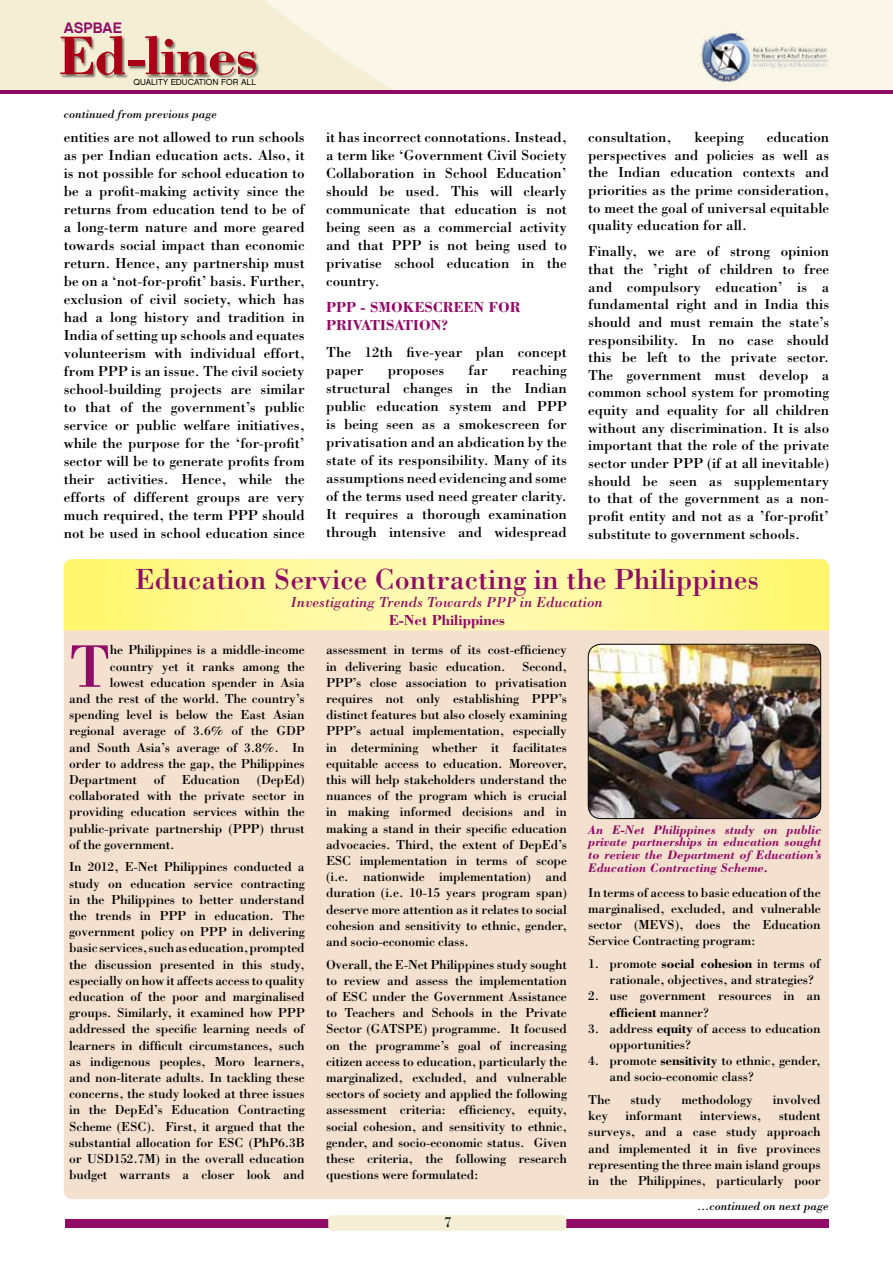
<style>
.page{position:relative;width:893px;height:1263px;background:#fff}
.page>*{position:absolute;margin:0;border:0;box-sizing:border-box;transform-origin:0 0}
.t1{font:61.95px "Bodoni";color:#900b65}
.t2{font:700 56.1px "Bodoni";color:#a90017}
.t3{font:30px "Bodoni";color:#900b65}
.t4{font:15.15px "Chalet New York Nineteen Sixty";color:#900b65}
.t5{font:15px/18px "Bodoni";color:#000;text-align:justify}
.t6{font:700 15px/18px "Bodoni";color:#900b65}
.t7{font:italic 15px "Bodoni";color:#900b65}
.t8{font:13.5px/16.2px "Bodoni";letter-spacing:-.01em;color:#000;text-align:justify}
.t9{font:italic 700 12.75px/12.8px "Bodoni";color:#900b65;text-align:justify}
.t10{font:italic 12px "Bodoni";color:#000}
.t11{font:8.7px "Chalet London Nineteen Sixty";color:#000}
.s1{font-weight:700}
</style>
<div class="page">
<div style="left:64px;top:559px;width:765px;height:640px;background:#f3e0cf;border-radius:9px"></div>
<svg style="left:64px;top:559px;width:765px;height:71px;background:#fef894"></svg>
<svg style="left:0;top:89px;width:893px;height:5px;background:#a4397d"></svg>
<svg style="left:0;top:0;width:893px;height:89px;background:#f8f4e2"></svg>
<div style="left:65px;top:1219px;width:764px;height:8px;background:#900b65"></div>
<div style="left:328px;top:1215px;width:238px;height:16px;background:#f4efd4;border-radius:4px"></div>
<img style="left:697px;top:28px;width:134px;height:58px">
<div style="left:61px;top:36px;width:199px;height:42px;background:#000;opacity:.5"></div>
<img style="left:588px;top:644px;width:233px;height:175px">
<div style="left:588px;top:644px;width:233px;height:175px;border:1px solid #000;border-radius:13px"></div>
<p class="t4" style="left:64px;top:18px;width:50px">ASPBAE</p>
<h2 class="t2" style="left:58px;top:21px;width:201px">Ed-lines</h2>
<p class="t11" style="left:133px;top:77px;width:124px">QUALITY EDUCATION FOR ALL</p>
<p class="t10" style="left:64px;top:107px;width:155px">continued from previous page</p>
<p class="t5" style="left:64px;top:128px;width:242px">entities are not allowed to run schools as per Indian education acts. Also, it is not possible for school education to be a profit-making activity since the returns from education tend to be of a long-term nature and more geared towards social impact than economic return. Hence, any partnership must be on a ‘not-for-profit’ basis. Further, exclusion of civil society, which has had a long history and tradition in India of setting up schools and equates volunteerism with individual effort, from PPP is an issue. The civil society school-building projects are similar to that of the government’s public service or public welfare initiatives, while the purpose for the ‘for-profit’ sector will be to generate profits from their activities. Hence, while the efforts of different groups are very much required, the term PPP should not be used in school education since</p>
<p class="t5" style="left:326px;top:128px;width:242px">it has incorrect connotations. Instead, a term like ‘Government Civil Society Collaboration in School Education’ should be used. This will clearly communicate that education is not being seen as a commercial activity and that PPP is not being used to privatise school education in the country.</p>
<p class="t6" style="left:326px;top:298px;width:196px">PPP - smokes creen for privatisation?</p>
<p class="t5" style="left:326px;top:343px;width:242px">The 12th five-year plan concept paper</p>
<p class="t5" style="left:326px;top:361px;width:242px;text-indent:186px">reaching structural changes in the Indian public education system and PPP is being seen as a smokescreen for privatisation and an abdication by the state of its responsibility. Many of its assumptions need evidencing and some of the terms used need greater clarity.<br>It requires a thorough examination through intensive and widespread</p>
<p class="t5" style="left:388px;top:361px;width:58px">proposes</p>
<p class="t5" style="left:469px;top:361px;width:21px">far</p>
<p class="t5" style="left:588px;top:128px;width:242px;text-indent:178px">education perspectives and policies as well as the Indian education contexts and priorities as the prime consideration, to meet the goal of universal equitable quality education for all.</p>
<p class="t5" style="left:588px;top:242px;width:242px">Finally, we are of strong opinion that the ’right of children to free and compulsory education’ is a fundamental right and in India this should and must remain the state’s responsibility. In no case should this be left to the private sector.<br>The government must develop a common school system for promoting equity and equality for all children without any discrimination. It is also important that the role of the private sector under PPP (if at all inevitable) should be seen as supplementary to that of the government as a non&shy;profit entity and not as a ’for-profit’ substitute to government schools.</p>
<p class="t5" style="left:588px;top:128px;width:85px">consultation,</p>
<p class="t5" style="left:694px;top:128px;width:51px">keeping</p>
<h3 class="t3" style="left:135px;top:561px;width:626px">Education Service Contracting in the Philippines</h3>
<p class="t7" style="left:291px;top:593px;width:313px">Investigating Trends Towards PPP in Education</p>
<p class="t6" style="left:389px;top:611px;width:118px">E-Net Philippines</p>
<h1 class="t1" style="left:69px;top:628px;width:43px">T</h1>
<p class="t8" style="left:110px;top:642px;width:196px">he Philippines is a middle-income</p>
<p class="t8" style="left:110px;top:658px;width:196px">country yet it ranks among the</p>
<p class="t8" style="left:110px;top:674px;width:196px">lowest education spender in Asia</p>
<p class="t8" style="left:69px;top:690px;width:237px">and the rest of the world. The country’s</p>
<p class="t8" style="left:69px;top:706px;width:237px">spending level is below the East Asian</p>
<p class="t8" style="left:69px;top:723px;width:237px">regional average of 3.6% of the GDP</p>
<p class="t8" style="left:69px;top:739px;width:237px">and South Asia’s average of 3.8%. In</p>
<p class="t8" style="left:69px;top:755px;width:237px">order to address the gap, the Philippines</p>
<p class="t8" style="left:69px;top:771px;width:69px">Department</p>
<p class="t8" style="left:154px;top:771px;width:13px">of</p>
<p class="t8" style="left:182px;top:771px;width:60px">Education</p>
<p class="t8" style="left:69px;top:771px;width:237px;text-indent:188px">(DepEd) collaborated with the private sector in providing education services within the public-private partnership (PPP) thrust of the government.</p>
<p class="t8" style="left:69px;top:859px;width:237px">In 2012, E-Net Philippines conducted a study on education service contracting in the Philippines to better understand the trends in PPP in education. The government policy on PPP in delivering basic services, such as education, prompted the discussion presented in this study, especially on how it affects access to quality education of the poor and marginalised groups. Similarly, it examined how PPP addressed the specific learning needs of learners in difficult circumstances, such as indigenous peoples, Moro learners, and non-literate adults. In tackling these concerns, the study looked at three issues in the DepEd’s Education Contracting Scheme (ESC). First, it argued that the substantial allocation for ESC (PhP6.3B or USD152.7M) in the overall education budget warrants a closer look and</p>
<p class="t8" style="left:326px;top:642px;width:242px">assessment in terms of its cost-efficiency in delivering basic education. Second, PPP’s close association to privatisation requires not only establishing PPP’s distinct features but also closely examining PPP’s actual implementation, especially in determining whether it facilitates equitable access to education. Moreover, this will help stakeholders understand the nuances of the program which is crucial in making informed decisions and in making a stand in their specific education advocacies. Third, the extent of DepEd’s ESC implementation in terms of scope (i.e. nationwide implementation) and duration (i.e. 10-15 years program span) deserve more attention as it relates to social cohesion and sensitivity to ethnic, gender, and socio-economic class.</p>
<p class="t8" style="left:326px;top:956px;width:242px">Overall, the E-Net Philippines study sought to review and assess the implementation of ESC under the Government Assistance to Teachers and Schools in the Private Sector (GATSPE) programme. It focused on the programme’s goal of increasing citizen access to education, particularly the marginalized, excluded, and vulnerable sectors of society and applied the following assessment criteria: efficiency, equity, social cohesion, and sensitivity to ethnic, gender, and socio-economic status. Given these criteria, the following research questions were formulated:</p>
<p class="t5" style="left:444px;top:1213px;width:9px">7</p>
<p class="t9" style="left:588px;top:823px;width:235px">An E-Net Philippines study on public private partnerships in education sought to review the Department of Education’s Education Contracting Scheme.</p>
<p class="t8" style="left:588px;top:884px;width:234px">In terms of access to basic education of the marginalised, excluded, and vulnerable sector (MEVS), does the Education Service Contracting program:</p>
<p class="t8" style="left:609px;top:955px;width:213px;text-indent:-21px">1. promote <span class="s1">social cohesion</span> in terms of rationale, objectives, and strategies?</p>
<p class="t8" style="left:609px;top:987px;width:213px;text-indent:-21px">2. use government resources in an <span class="s1">efficient</span> manner?</p>
<p class="t8" style="left:609px;top:1020px;width:213px;text-indent:-21px">3. address <span class="s1">equity</span> of access to education opportunities?</p>
<p class="t8" style="left:609px;top:1052px;width:213px;text-indent:-21px">4. promote <span class="s1">sensitivity</span> to ethnic, gender, and socio-economic class?</p>
<p class="t8" style="left:588px;top:1091px;width:24px">The</p>
<p class="t8" style="left:630px;top:1091px;width:32px">study</p>
<p class="t8" style="left:681px;top:1091px;width:73px">methodology</p>
<p class="t8" style="left:773px;top:1091px;width:49px">involved</p>
<p class="t8" style="left:588px;top:1107px;width:21px">key</p>
<p class="t8" style="left:626px;top:1107px;width:58px">informant</p>
<p class="t8" style="left:700px;top:1107px;width:63px">interviews,</p>
<p class="t8" style="left:588px;top:1107px;width:234px;text-indent:190px">student surveys, and a case study approach and implemented it in five provinces representing the three main island groups in the Philippines, particularly poor</p>
<p class="t10" style="left:698px;top:1199px;width:133px">...continued on next page</p>
</div>
